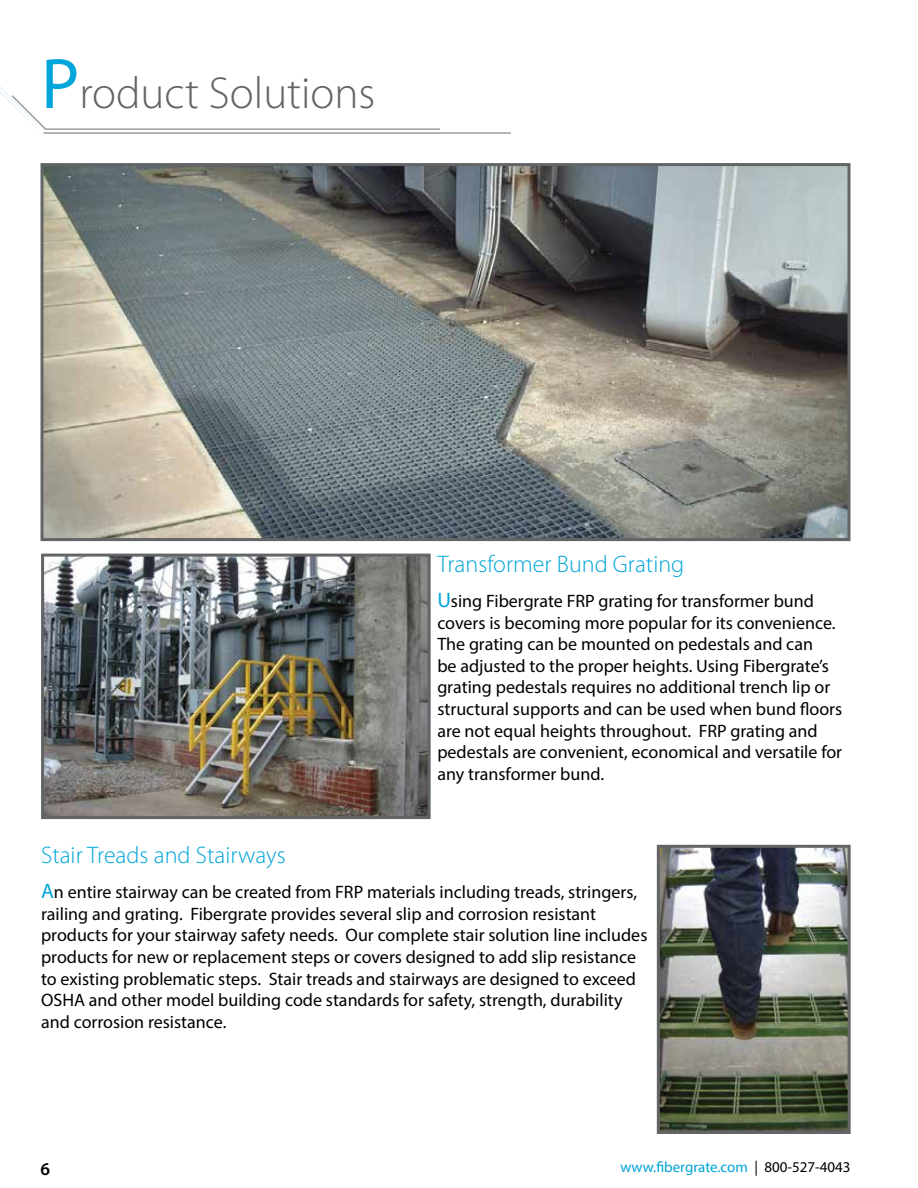
<style>
.page{position:relative;width:918px;height:1188px;background:#fff}
.page>*{position:absolute;margin:0;border:0;box-sizing:border-box;transform-origin:0 0}
.t1{font:300 45px "Myriad Pro";color:#636466}
.t2{font:300 24px "Myriad Pro";color:#00a5d9}
.t3{font:18px/21.6px "Myriad Pro";color:#000}
.t4{font:600 18px "Myriad Pro";color:#000}
.t5{font:15px "Myriad Pro";color:#00a5d9}
.s1{font-weight:400;font-size:72px;color:#00a5d9}
.s2{font-size:21px;color:#00a5d9}
.s3{color:#000}
</style>
<div class="page">
<hr style="left:43px;top:132px;width:468px;height:2px;background:#949495">
<hr style="left:45px;top:128px;width:395px;height:2px;background:#949495">
<svg style="left:0;top:87px;width:49px;height:47px"></svg>
<img style="left:45px;top:558px;width:382px;height:257px">
<div style="left:41px;top:554px;width:390px;height:265px;border:3px solid #636466"></div>
<img style="left:661px;top:849px;width:186px;height:281px">
<div style="left:657px;top:845px;width:194px;height:289px;border:3px solid #636466"></div>
<img style="left:44px;top:167px;width:802px;height:370px">
<div style="left:40px;top:163px;width:810px;height:378px;border:3px solid #636466"></div>
<h1 class="t1" style="left:41px;top:66px;width:336px"><span class="s1">P</span>roduct Solutions</h1>
<h2 class="t2" style="left:41px;top:840px;width:246px">Stair Treads and Stairways</h2>
<h2 class="t2" style="left:437px;top:549px;width:248px">Transformer Bund Grating</h2>
<p class="t3" style="left:437px;top:590px;width:406px"><span class="s2">U</span>sing Fibergrate FRP grating for transformer bund covers is becoming more popular for its convenience.<br>The grating can be mounted on pedestals and can<br>be adjusted to the proper heights. Using Fibergrate’s grating pedestals requires no additional trench lip or structural supports and can be used when bund floors are not equal heights throughout. FRP grating and pedestals are convenient, economical and versatile for any transformer bund.</p>
<p class="t3" style="left:41px;top:881px;width:608px"><span class="s2">A</span>n entire stairway can be created from FRP materials including treads, stringers, railing and grating. Fibergrate provides several slip and corrosion resistant products for your stairway safety needs. Our complete stair solution line includes products for new or replacement steps or covers designed to add slip resistance to existing problematic steps. Stair treads and stairways are designed to exceed OSHA and other model building code standards for safety, strength, durability and corrosion resistance.</p>
<p class="t4" style="left:40px;top:1157px;width:11px">6</p>
<p class="t5" style="left:620px;top:1158px;width:232px">www.fibergrate.com <span class="s3">| 800-527-4043</span></p>
</div>
